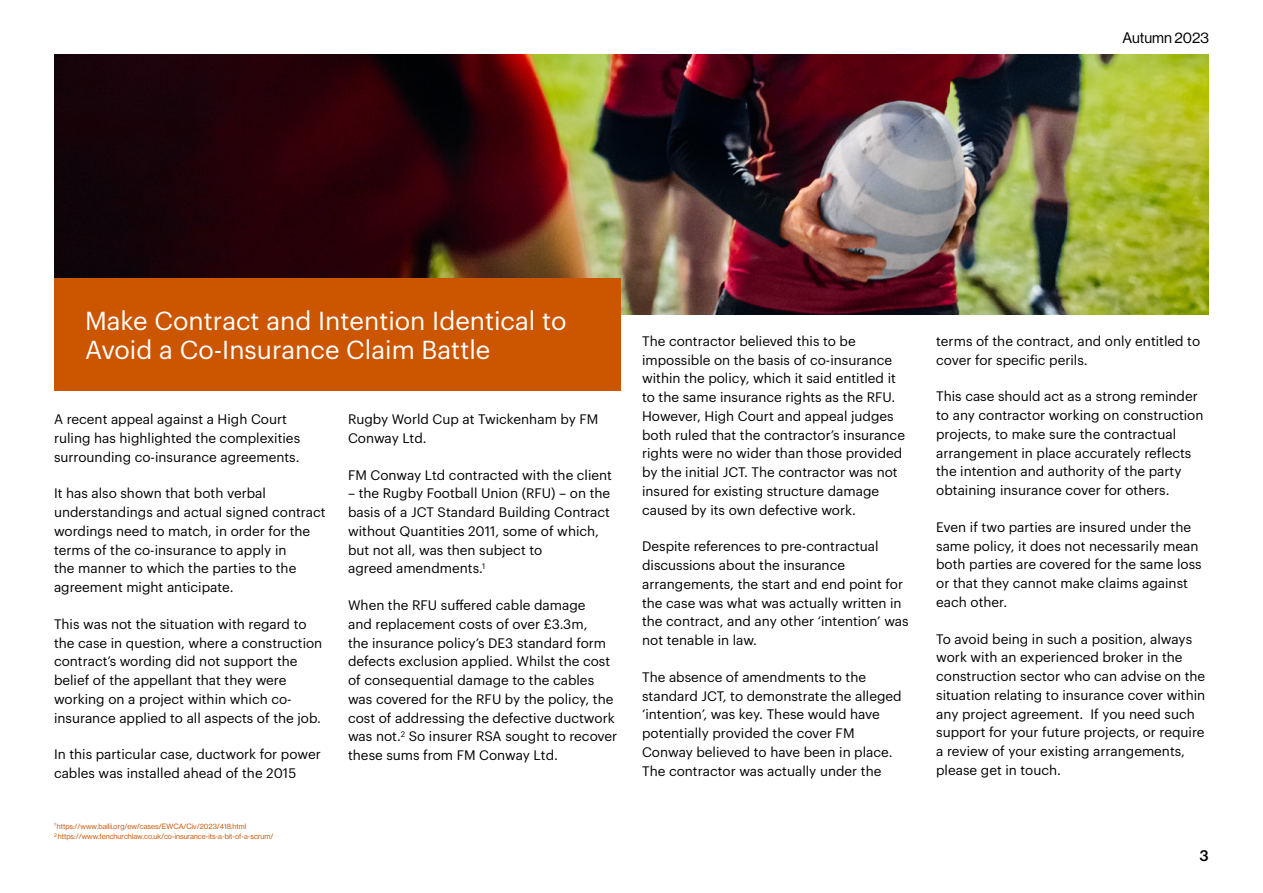
<style>
.page{position:relative;width:1263px;height:893px;background:#fff}
.page>*{position:absolute;margin:0;border:0;box-sizing:border-box;transform-origin:0 0}
.Subtitle__NHG_17_19{font:25.5px/28.5px "Graphik";color:#fff}
.t1{font:15px "N Haas Grotesk DS Pro 55 Rg";color:#000}
.Subtitle__NHG_17_19-2{font:500 15px "Graphik";color:#000}
.Body_text_black{font:13.5px/18.8px "Graphik";color:#000}
.FootNote{font:13.5px/18.8px "Graphik";color:#000}
.FootNote-2{font:7.5px/10.5px "N Haas Grotesk DS Pro 55 Rg";color:#c50}
</style>
<div class="page">
<img style="left:54px;top:54px;width:1155px;height:261px">
<div style="left:54px;top:279px;width:567px;height:112px;background:#c50"></div>
<p class="t1" style="left:1122px;top:30px;width:88px">Autumn 2023</p>
<p class="Subtitle__NHG_17_19" style="left:85px;top:305px;width:483px">Make Contract and Intention Identical to<br>Avoid a Co-Insurance Claim Battle</p>
<p class="FootNote" style="left:54px;top:409px;width:248px">A recent appeal against a High Court ruling has highlighted the complexities surrounding co-insurance agreements.</p>
<p class="FootNote" style="left:54px;top:483px;width:273px">It has also shown that both verbal understandings and actual signed contract wordings need to match, in order for the terms of the co-insurance to apply in<br>the manner to which the parties to the agreement might anticipate.</p>
<p class="FootNote" style="left:54px;top:613px;width:270px">This was not the situation with regard to the case in question, where a construction contract’s wording did not support the belief of the appellant that they were working on a project within which co&shy;insurance applied to all aspects of the job.</p>
<p class="FootNote" style="left:54px;top:744px;width:268px">In this particular case, ductwork for power cables was installed ahead of the 2015</p>
<p class="FootNote-2" style="left:54px;top:821px;width:221px"><sup>1</sup> https://www.bailii.org/ew/cases/EWCA/Civ/2023/418.html<br><sup>2</sup> https://www.fenchurchlaw.co.uk/co-insurance-its-a-bit-of-a-scrum/</p>
<p class="Body_text_black" style="left:348px;top:409px;width:252px">Rugby World Cup at Twickenham by FM<br>Conway Ltd.</p>
<p class="Body_text_black" style="left:348px;top:464px;width:265px">FM Conway Ltd contracted with the client</p>
<p class="Body_text_black" style="left:348px;top:483px;width:264px">– the Rugby Football Union (RFU) – on the basis of a JCT Standard Building Contract without Quantities 2011, some of which, but not all, was then subject to<br>agreed amendments.<sup>1</sup></p>
<p class="Body_text_black" style="left:348px;top:595px;width:271px">When the RFU suffered cable damage<br>and replacement costs of over £3.3m,<br>the insurance policy’s DE3 standard form defects exclusion applied. Whilst the cost of consequential damage to the cables was covered for the RFU by the policy, the cost of addressing the defective ductwork was not.<sup>2</sup> So insurer RSA sought to recover these sums from FM Conway Ltd.</p>
<p class="Body_text_black" style="left:642px;top:330px;width:264px">The contractor believed this to be impossible on the basis of co-insurance within the policy, which it said entitled it to the same insurance rights as the RFU.<br>However, High Court and appeal judges both ruled that the contractor’s insurance rights were no wider than those provided by the initial JCT. The contractor was not insured for existing structure damage caused by its own defective work.</p>
<p class="Body_text_black" style="left:642px;top:536px;width:268px">Despite references to pre-contractual discussions about the insurance arrangements, the start and end point for the case was what was actually written in the contract, and any other ‘intention’ was not tenable in law.</p>
<p class="Body_text_black" style="left:642px;top:666px;width:261px">The absence of amendments to the standard JCT, to demonstrate the alleged ‘intention’, was key. These would have potentially provided the cover FM Conway believed to have been in place.<br>The contractor was actually under the</p>
<p class="Body_text_black" style="left:936px;top:330px;width:265px">terms of the contract, and only entitled to cover for specific perils.</p>
<p class="Body_text_black" style="left:936px;top:386px;width:269px">This case should act as a strong reminder to any contractor working on construction projects, to make sure the contractual arrangement in place accurately reflects the intention and authority of the party obtaining insurance cover for others.</p>
<p class="Body_text_black" style="left:936px;top:516px;width:267px">Even if two parties are insured under the same policy, it does not necessarily mean both parties are covered for the same loss or that they cannot make claims against each other.</p>
<p class="Body_text_black" style="left:936px;top:628px;width:271px">To avoid being in such a position, always work with an experienced broker in the construction sector who can advise on the situation relating to insurance cover within any project agreement. If you need such support for your future projects, or require a review of your existing arrangements, please get in touch.</p>
<p class="Subtitle__NHG_17_19-2" style="left:1199px;top:844px;width:11px">3</p>
</div>
